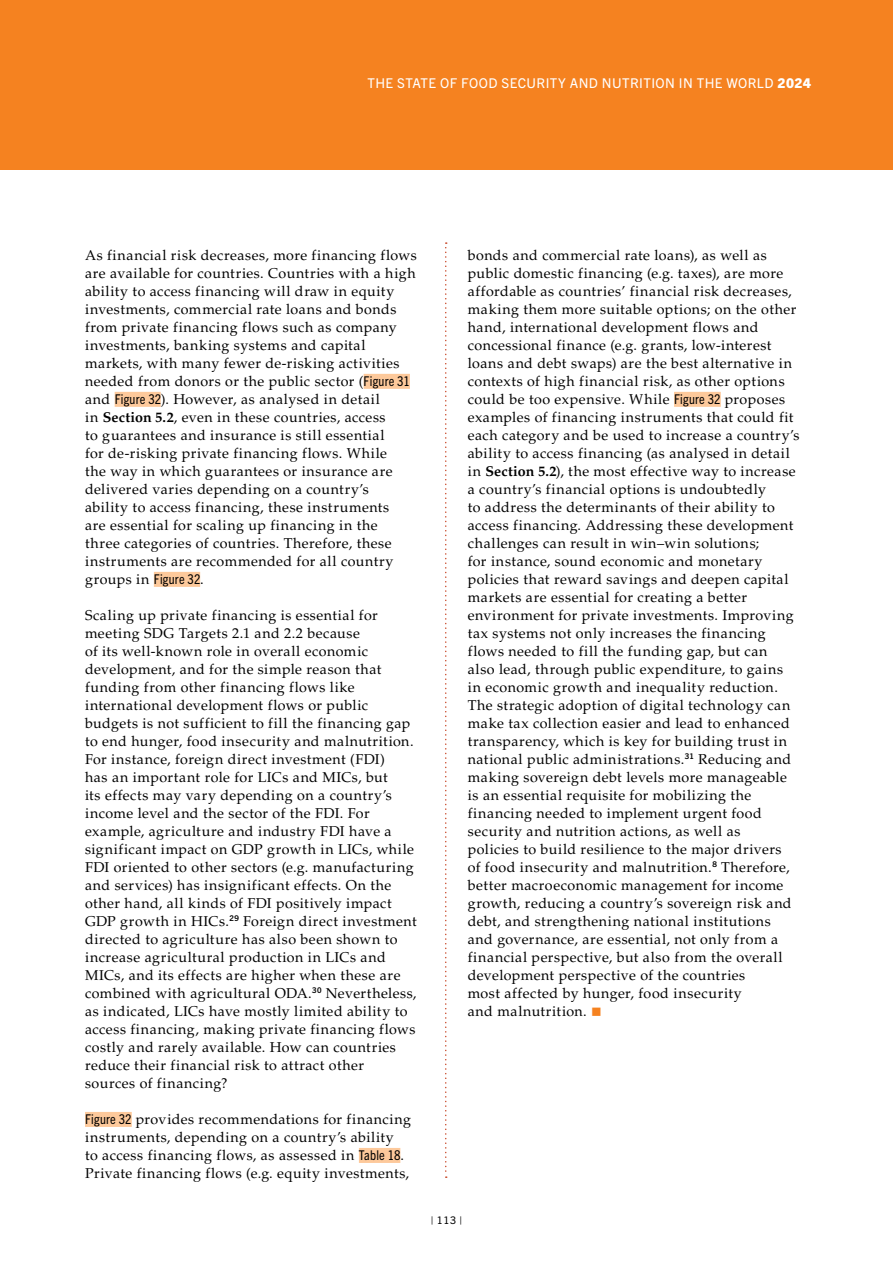
<style>
.page{position:relative;width:893px;height:1263px;background:#fff}
.page>*{position:absolute;margin:0;border:0;box-sizing:border-box;transform-origin:0 0}
.t1{font:14.25px/18px "Palatino LT Std";letter-spacing:.035em;color:#000}
.t2{font:13.5px "Trade Gothic Next LT Pro";letter-spacing:.03em;color:#fff}
.t3{font:10.5px "Trade Gothic Next LT Pro";color:#000}
.s1{font-weight:800}
.s2{font-family:"Trade Gothic Next LT Pro";font-stretch:condensed;font-size:13.5px}
.s3{font-weight:700}
.s4{color:#f58220}
</style>
<div class="page">
<svg style="left:445px;top:242px;width:2px;height:936px"></svg>
<div style="left:0;top:0;width:893px;height:170px;background:#f58220"></div>
<div style="left:364px;top:374px;width:46px;height:15px;background:#fdc99b"></div>
<div style="left:115px;top:392px;width:46px;height:15px;background:#fdc99b"></div>
<div style="left:154px;top:572px;width:46px;height:15px;background:#fdc99b"></div>
<div style="left:85px;top:1112px;width:47px;height:15px;background:#fdc99b"></div>
<div style="left:359px;top:1148px;width:41px;height:15px;background:#fdc99b"></div>
<div style="left:674px;top:392px;width:47px;height:15px;background:#fdc99b"></div>
<p class="t2" style="left:367px;top:74px;width:445px">THE STATE OF FOOD SECURITY AND NUTRITION IN THE WORLD <span class="s1">2024</span></p>
<p class="t1" style="left:85px;top:246px;width:333px">As financial risk decreases, more financing flows are available for countries. Countries with a high ability to access financing will draw in equity investments, commercial rate loans and bonds from private financing flows such as company investments, banking systems and capital markets, with many fewer de‑risking activities needed from donors or the public sector (<span class="s2">Figure 31 </span>and <span class="s2">Figure 32</span>). However, as analysed in detail<br>in <span class="s3">Section 5.2</span>, even in these countries, access<br>to guarantees and insurance is still essential<br>for de‑risking private financing flows. While<br>the way in which guarantees or insurance are delivered varies depending on a country’s<br>ability to access financing, these instruments<br>are essential for scaling up financing in the<br>three categories of countries. Therefore, these instruments are recommended for all country groups in <span class="s2">Figure 32</span>.</p>
<p class="t1" style="left:85px;top:606px;width:333px">Scaling up private financing is essential for meeting SDG Targets 2.1 and 2.2 because<br>of its well‑known role in overall economic development, and for the simple reason that funding from other financing flows like international development flows or public budgets is not sufficient to fill the financing gap to end hunger, food insecurity and malnutrition.<br>For instance, foreign direct investment (FDI)<br>has an important role for LICs and MICs, but<br>its effects may vary depending on a country’s income level and the sector of the FDI. For example, agriculture and industry FDI have a significant impact on GDP growth in LICs, while FDI oriented to other sectors (e.g. manufacturing and services) has insignificant effects. On the other hand, all kinds of FDI positively impact GDP growth in HICs.<sup>29</sup> Foreign direct investment directed to agriculture has also been shown to increase agricultural production in LICs and MICs, and its effects are higher when these are combined with agricultural ODA.<sup>30</sup> Nevertheless, as indicated, LICs have mostly limited ability to access financing, making private financing flows costly and rarely available. How can countries reduce their financial risk to attract other sources of financing?</p>
<p class="t1" style="left:85px;top:1110px;width:327px"><span class="s2">Figure 32</span> provides recommendations for financing instruments, depending on a country’s ability<br>to access financing flows, as assessed in <span class="s2">Table 18</span>.<br>Private financing flows (e.g. equity investments,</p>
<p class="t1" style="left:468px;top:246px;width:333px">bonds and commercial rate loans), as well as public domestic financing (e.g. taxes), are more affordable as countries’ financial risk decreases, making them more suitable options; on the other hand, international development flows and concessional finance (e.g. grants, low‑interest loans and debt swaps) are the best alternative in contexts of high financial risk, as other options could be too expensive. While <span class="s2">Figure 32</span> proposes examples of financing instruments that could fit each category and be used to increase a country’s ability to access financing (as analysed in detail in <span class="s3">Section 5.2</span>), the most effective way to increase a country’s financial options is undoubtedly<br>to address the determinants of their ability to access financing. Addressing these development challenges can result in win–win solutions;<br>for instance, sound economic and monetary policies that reward savings and deepen capital markets are essential for creating a better environment for private investments. Improving tax systems not only increases the financing flows needed to fill the funding gap, but can<br>also lead, through public expenditure, to gains in economic growth and inequality reduction.<br>The strategic adoption of digital technology can make tax collection easier and lead to enhanced transparency, which is key for building trust in national public administrations.<sup>31</sup> Reducing and making sovereign debt levels more manageable is an essential requisite for mobilizing the financing needed to implement urgent food security and nutrition actions, as well as<br>policies to build resilience to the major drivers<br>of food insecurity and malnutrition.<sup>8</sup> Therefore, better macroeconomic management for income growth, reducing a country’s sovereign risk and debt, and strengthening national institutions and governance, are essential, not only from a financial perspective, but also from the overall development perspective of the countries<br>most affected by hunger, food insecurity<br>and malnutrition. <span class="s4">■</span></p>
<p class="t3" style="left:431px;top:1213px;width:33px">| 113 |</p>
</div>
